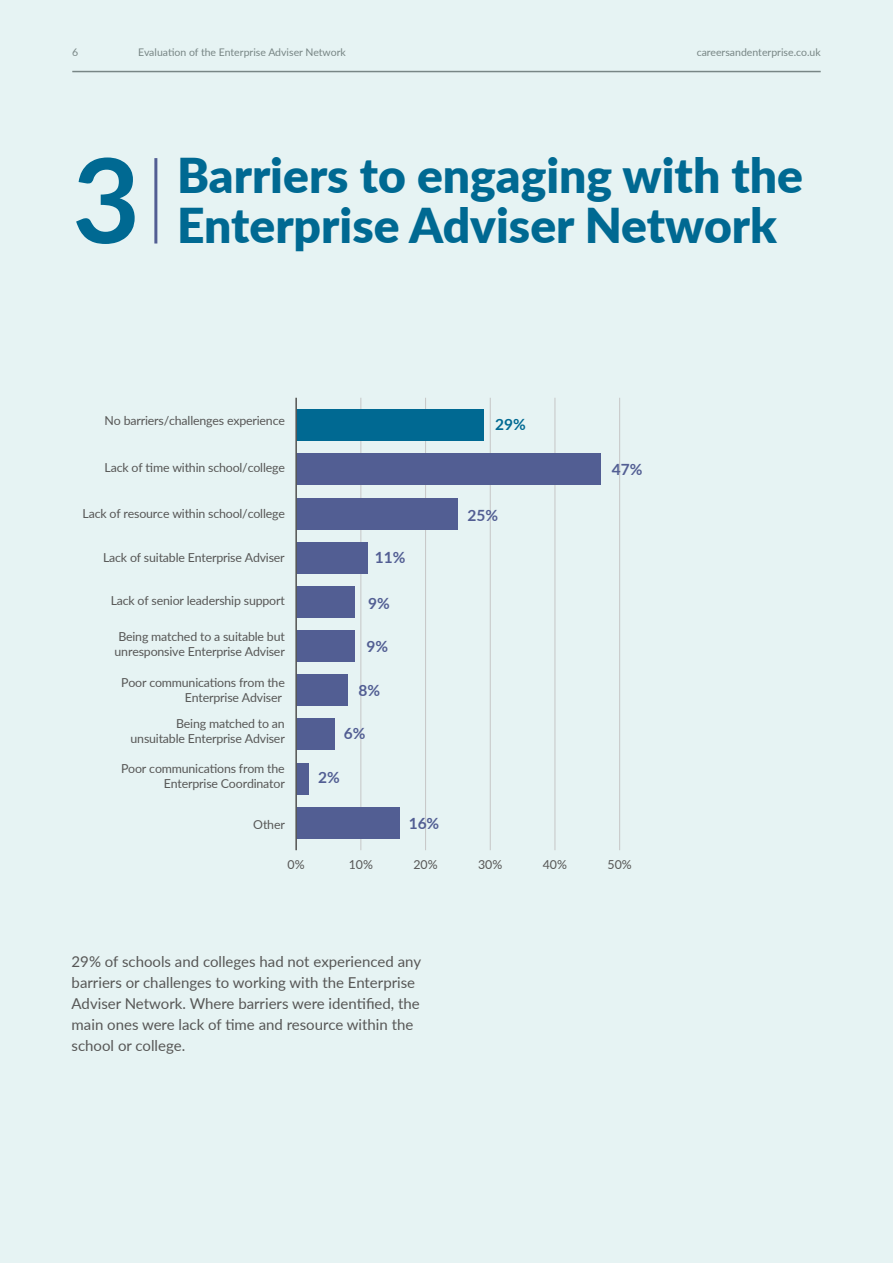
<style>
.page{position:relative;width:893px;height:1263px;background:#e6f3f3}
.page>*{position:absolute;margin:0;border:0;box-sizing:border-box;transform-origin:0 0}
.t1{font:700 117px "Lato";color:#006992}
.t2{font:900 48px "Lato";color:#006992}
.t3{font:700 15.45px "Lato";color:#525e93}
.t4{font:700 15.45px "Lato";color:#006992}
.t5{font:15px/21px "Lato";color:#575756}
.t6{font:12.3px/14.9px "Lato";letter-spacing:-.015em;color:#575756;text-align:right}
.t7{font:10.5px "Lato";color:#788685}
</style>
<div class="page">
<hr style="left:154px;top:158px;width:3px;height:85px;background:#525e93">
<hr style="left:360px;top:398px;width:1px;height:452px;background:#c6c6c6">
<hr style="left:425px;top:398px;width:1px;height:452px;background:#c6c6c6">
<hr style="left:490px;top:398px;width:1px;height:452px;background:#c6c6c6">
<hr style="left:555px;top:398px;width:1px;height:452px;background:#c6c6c6">
<div style="left:296px;top:409px;width:188px;height:32px;background:#006992"></div>
<div style="left:296px;top:453px;width:304px;height:32px;background:#525e93"></div>
<div style="left:296px;top:498px;width:162px;height:31px;background:#525e93"></div>
<div style="left:296px;top:542px;width:72px;height:32px;background:#525e93"></div>
<div style="left:296px;top:586px;width:59px;height:32px;background:#525e93"></div>
<div style="left:296px;top:630px;width:59px;height:32px;background:#525e93"></div>
<div style="left:296px;top:674px;width:52px;height:32px;background:#525e93"></div>
<div style="left:296px;top:718px;width:39px;height:32px;background:#525e93"></div>
<div style="left:296px;top:763px;width:13px;height:31px;background:#525e93"></div>
<div style="left:296px;top:807px;width:104px;height:32px;background:#525e93"></div>
<hr style="left:619px;top:398px;width:1px;height:452px;background:#c6c6c6">
<hr style="left:295px;top:398px;width:2px;height:452px;background:#575756">
<hr style="left:72px;top:71px;width:749px;height:1px;background:#788685">
<p class="t7" style="left:72px;top:44px;width:8px">6</p>
<p class="t7" style="left:138px;top:45px;width:209px">Evaluation of the Enterprise Adviser Network</p>
<p class="t7" style="left:697px;top:44px;width:125px">careersandenterprise.co.uk</p>
<h1 class="t1" style="left:72px;top:114px;width:69px">3</h1>
<h2 class="t2" style="left:177px;top:139px;width:627px">Barriers to engaging with the</h2>
<h2 class="t2" style="left:177px;top:190px;width:601px">Enterprise Adviser Network</h2>
<p class="t6" style="left:105px;top:413px;width:182px">No barriers/challenges experience</p>
<p class="t4" style="left:495px;top:413px;width:32px">29%</p>
<p class="t6" style="left:105px;top:459px;width:182px">Lack of time within school/college</p>
<p class="t6" style="left:83px;top:505px;width:204px">Lack of resource within school/college</p>
<p class="t3" style="left:375px;top:546px;width:32px">11%</p>
<p class="t6" style="left:103px;top:550px;width:183px">Lack of suitable Enterprise Adviser</p>
<p class="t6" style="left:111px;top:592px;width:176px">Lack of senior leadership support</p>
<p class="t6" style="left:115px;top:628px;width:172px;text-align:center">Being matched to a suitable but unresponsive Enterprise Adviser</p>
<p class="t6" style="left:121px;top:674px;width:165px">Poor communications from the<br>Enterprise Adviser</p>
<p class="t6" style="left:131px;top:715px;width:156px">Being matched to an unsuitable Enterprise Adviser</p>
<p class="t6" style="left:121px;top:761px;width:165px">Poor communications from the<br>Enterprise Coordinator</p>
<p class="t6" style="left:253px;top:816px;width:33px">Other</p>
<p class="t3" style="left:409px;top:812px;width:32px">16%</p>
<p class="t3" style="left:368px;top:592px;width:23px">9%</p>
<p class="t3" style="left:366px;top:635px;width:23px">9%</p>
<p class="t3" style="left:358px;top:679px;width:23px">8%</p>
<p class="t3" style="left:344px;top:722px;width:23px">6%</p>
<p class="t3" style="left:318px;top:766px;width:23px">2%</p>
<p class="t3" style="left:467px;top:504px;width:32px">25%</p>
<p class="t3" style="left:612px;top:458px;width:32px">47%</p>
<p class="t6" style="left:288px;top:856px;width:19px">0%</p>
<p class="t6" style="left:349px;top:856px;width:26px">10%</p>
<p class="t6" style="left:413px;top:856px;width:26px">20%</p>
<p class="t6" style="left:478px;top:856px;width:26px">30%</p>
<p class="t6" style="left:543px;top:856px;width:26px">40%</p>
<p class="t6" style="left:607px;top:856px;width:26px">50%</p>
<p class="t5" style="left:72px;top:950px;width:351px">29% of schools and colleges had not experienced any barriers or challenges to working with the Enterprise Adviser Network. Where barriers were identified, the main ones were lack of time and resource within the school or college.</p>
</div>
